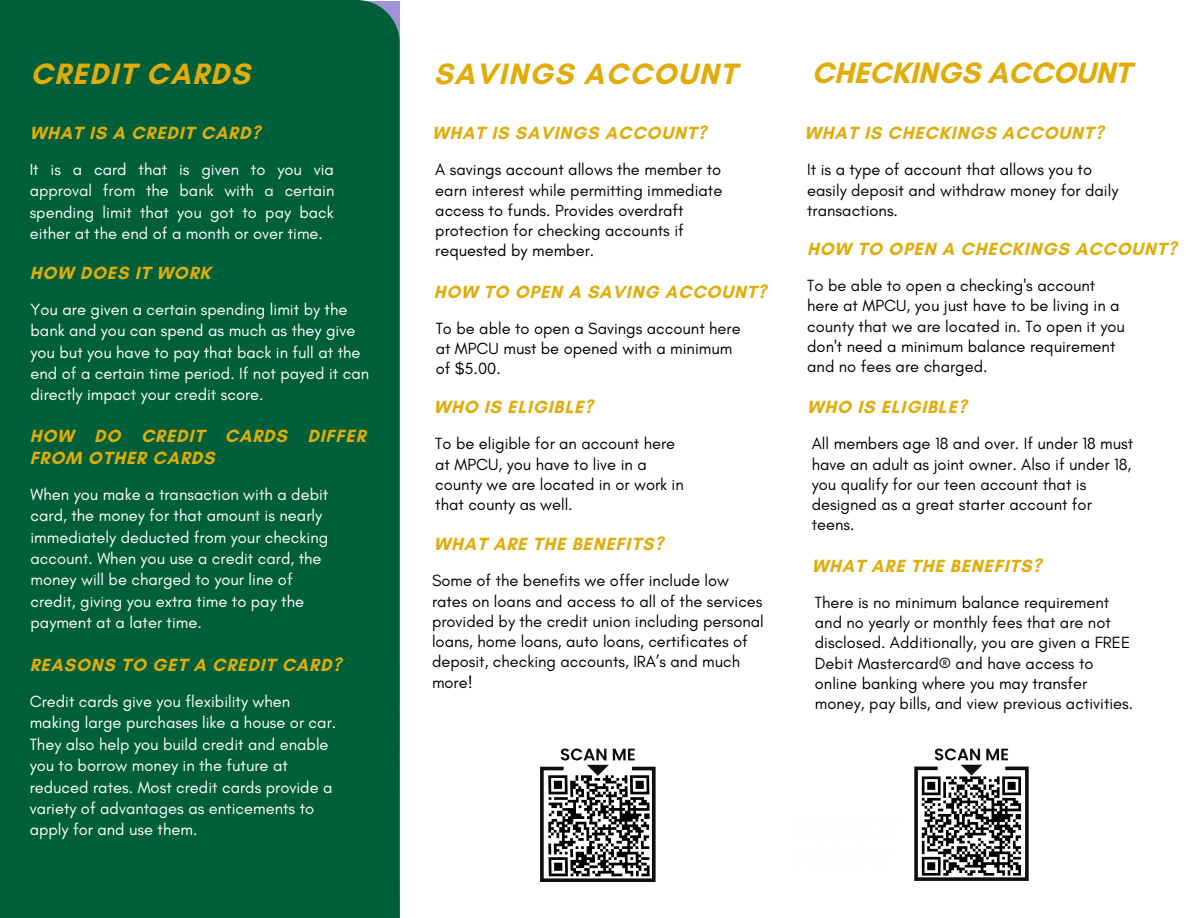
<style>
.page{position:relative;width:1188px;height:918px;background:#fff}
.page>*{position:absolute;margin:0;border:0;box-sizing:border-box;transform-origin:0 0}
.t1{font:700 30px "Glacial Indifference";letter-spacing:.05em;color:#e1ac09}
.t2{font:700 30px "Glacial Indifference";color:#e1ac09}
.t3{font:700 18px/22.5px "Glacial Indifference";letter-spacing:.05em;color:#e1ac09}
.t4{font:16.5px/20.2px "Glacial Indifference";color:#000}
.t5{font:16.5px/21.3px "Glacial Indifference";color:#fff}
.t6{font:16.5px/21.3px "Glacial Indifference";color:#fdfdfd;text-align:justify}
</style>
<div class="page">
<div style="left:0;top:0;width:400px;height:918px;background:#005f3b"></div>
<svg style="left:540px;top:748px;width:116px;height:134px"></svg>
<svg style="left:914px;top:749px;width:115px;height:132px"></svg>
<p class="t1" style="left:31px;top:55px;width:221px">CREDIT CARDS</p>
<p class="t1" style="left:434px;top:55px;width:304px">SAVINGS ACCOUNT</p>
<p class="t2" style="left:812px;top:55px;width:321px">CHECKINGS ACCOUNT</p>
<p class="t3" style="left:30px;top:122px;width:232px">WHAT IS A CREDIT CARD?</p>
<p class="t6" style="left:30px;top:158px;width:306px">It is a card that is given to you via approval from the bank with a certain spending limit that you got to pay back either at the end of a month or over time.</p>
<p class="t3" style="left:30px;top:262px;width:182px">HOW DOES IT WORK</p>
<p class="t5" style="left:31px;top:298px;width:340px">You are given a certain spending limit by the bank and you can spend as much as they give you but you have to pay that back in full at the end of a certain time period. If not payed it can directly impact your credit score.</p>
<p class="t3" style="left:30px;top:424px;width:337px">HOW DO CREDIT CARDS DIFFER<br>FROM OTHER CARDS</p>
<p class="t5" style="left:31px;top:483px;width:299px">When you make a transaction with a debit card, the money for that amount is nearly immediately deducted from your checking account. When you use a credit card, the money will be charged to your line of credit, giving you extra time to pay the payment at a later time.</p>
<p class="t3" style="left:30px;top:654px;width:313px">REASONS TO GET A CREDIT CARD?</p>
<p class="t5" style="left:30px;top:691px;width:308px">Credit cards give you flexibility when making large purchases like a house or car.<br>They also help you build credit and enable you to borrow money in the future at reduced rates. Most credit cards provide a variety of advantages as enticements to apply for and use them.</p>
<p class="t3" style="left:432px;top:121px;width:276px">WHAT IS SAVINGS ACCOUNT?</p>
<p class="t4" style="left:435px;top:159px;width:289px">A savings account allows the member to earn interest while permitting immediate access to funds. Provides overdraft protection for checking accounts if requested by member.</p>
<p class="t3" style="left:434px;top:280px;width:334px">HOW TO OPEN A SAVING ACCOUNT?</p>
<p class="t4" style="left:436px;top:318px;width:306px">To be able to open a Savings account here at MPCU must be opened with a minimum of $5.00.</p>
<p class="t3" style="left:434px;top:396px;width:161px">WHO IS ELIGIBLE?</p>
<p class="t4" style="left:435px;top:434px;width:250px">To be eligible for an account here at MPCU, you have to live in a county we are located in or work in that county as well.</p>
<p class="t3" style="left:434px;top:533px;width:231px">WHAT ARE THE BENEFITS?</p>
<p class="t4" style="left:432px;top:571px;width:333px">Some of the benefits we offer include low rates on loans and access to all of the services provided by the credit union including personal loans, home loans, auto loans, certificates of deposit, checking accounts, IRA’s and much more!</p>
<p class="t3" style="left:805px;top:122px;width:300px">WHAT IS CHECKINGS ACCOUNT?</p>
<p class="t4" style="left:807px;top:159px;width:313px">It is a type of account that allows you to easily deposit and withdraw money for daily transactions.</p>
<p class="t3" style="left:807px;top:237px;width:371px">HOW TO OPEN A CHECKINGS ACCOUNT?</p>
<p class="t4" style="left:807px;top:275px;width:290px">To be able to open a checking's account</p>
<p class="t4" style="left:807px;top:295px;width:319px">here at MPCU, you just have to be living in a county that we are located in. To open it you don't need a minimum balance requirement and no fees are charged.</p>
<p class="t3" style="left:807px;top:396px;width:161px">WHO IS ELIGIBLE?</p>
<p class="t4" style="left:812px;top:434px;width:323px">All members age 18 and over. If under 18 must have an adult as joint owner. Also if under 18, you qualify for our teen account that is designed as a great starter account for</p>
<p class="t4" style="left:812px;top:515px;width:44px">teens.</p>
<p class="t3" style="left:812px;top:554px;width:231px">WHAT ARE THE BENEFITS?</p>
<p class="t4" style="left:815px;top:592px;width:317px">There is no minimum balance requirement and no yearly or monthly fees that are not disclosed. Additionally, you are given a FREE Debit Mastercard® and have access to</p>
<p class="t4" style="left:815px;top:673px;width:274px">online banking where you may transfer</p>
<p class="t4" style="left:815px;top:693px;width:320px">money, pay bills, and view previous activities.</p>
</div>
